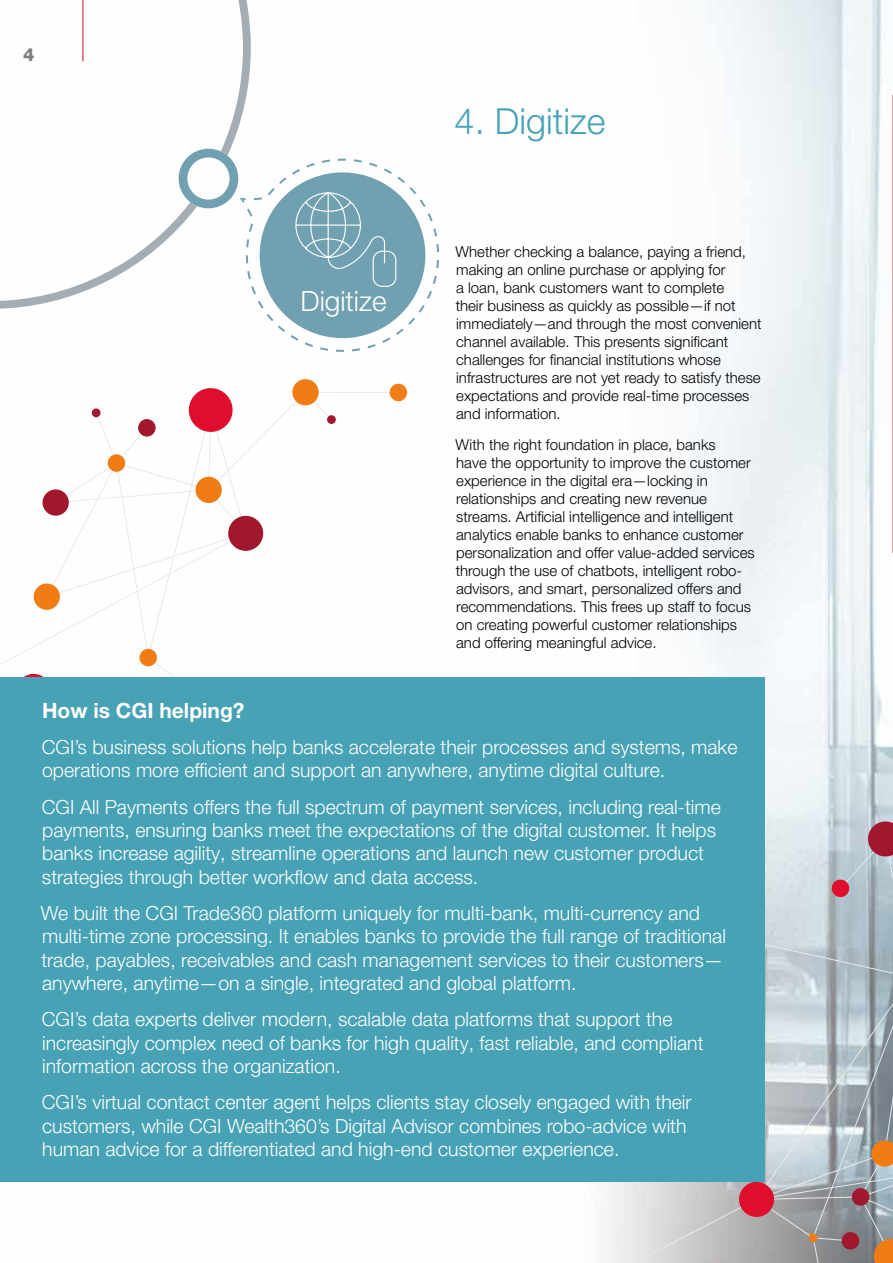
<style>
.page{position:relative;width:893px;height:1263px;background:#fff}
.page>*{position:absolute;margin:0;border:0;box-sizing:border-box;transform-origin:0 0}
.t1{font:300 36px "Helvetica Neue LT Std";color:#47a2b5}
.t2{font:300 28.05px "Helvetica Neue LT Pro";color:#fff}
.t3{font:700 21px "Helvetica Neue LT Pro";color:#fff}
.t4{font:300 19.5px/23.4px "Helvetica Neue LT Pro";color:#fff}
.t5{font:800 18px "Helvetica Neue LT Std";color:#7d7e7e}
.t6{font:300 15px/18px "Helvetica Neue LT Pro";color:#000}
</style>
<div class="page">
<img style="left:0;top:0;width:893px;height:1182px">
<hr style="left:305px;top:392px;width:93px;height:1px;background:#e6eaed">
<svg style="left:389px;top:383px;width:19px;height:19px"></svg>
<svg style="left:0;top:378px;width:333px;height:299px"></svg>
<div style="left:327px;top:415px;width:9px;height:9px;background:#a1172e;border-radius:50%"></div>
<svg style="left:91px;top:408px;width:10px;height:9px"></svg>
<svg style="left:566px;top:819px;width:327px;height:444px"></svg>
<div style="left:0;top:677px;width:764px;height:504px;background:#47a2b5"></div>
<svg style="left:0;top:0;width:439px;height:352px"></svg>
<hr style="left:892px;top:95px;width:1px;height:458px;background:#d18887">
<p class="t5" style="left:23px;top:44px;width:13px">4</p>
<h2 class="t2" style="left:301px;top:284px;width:88px">Digitize</h2>
<h1 class="t1" style="left:455px;top:99px;width:152px">4. Digitize</h1>
<p class="t6" style="left:456px;top:243px;width:307px">Whether checking a balance, paying a friend, making an online purchase or applying for<br>a loan, bank customers want to complete<br>their business as quickly as possible—if not immediately—and through the most convenient channel available. This presents significant challenges for financial institutions whose infrastructures are not yet ready to satisfy these expectations and provide real-time processes and information.</p>
<p class="t6" style="left:456px;top:436px;width:301px">With the right foundation in place, banks<br>have the opportunity to improve the customer experience in the digital era—locking in relationships and creating new revenue streams. Artificial intelligence and intelligent analytics enable banks to enhance customer personalization and offer value-added services through the use of chatbots, intelligent robo&shy;advisors, and smart, personalized offers and recommendations. This frees up staff to focus on creating powerful customer relationships and offering meaningful advice.</p>
<p class="t3" style="left:42px;top:697px;width:204px">How is CGI helping?</p>
<p class="t4" style="left:42px;top:735px;width:697px">CGI’s business solutions help banks accelerate their processes and systems, make operations more efficient and support an anywhere, anytime digital culture.</p>
<p class="t4" style="left:42px;top:794px;width:680px">CGI All Payments offers the full spectrum of payment services, including real-time payments, ensuring banks meet the expectations of the digital customer. It helps banks increase agility, streamline operations and launch new customer product strategies through better workflow and data access.</p>
<p class="t4" style="left:41px;top:901px;width:687px">We built the CGI Trade360 platform uniquely for multi-bank, multi-currency and multi-time zone processing. It enables banks to provide the full range of traditional trade, payables, receivables and cash management services to their customers— anywhere, anytime—on a single, integrated and global platform.</p>
<p class="t4" style="left:42px;top:1007px;width:663px">CGI’s data experts deliver modern, scalable data platforms that support the increasingly complex need of banks for high quality, fast reliable, and compliant information across the organization.</p>
<p class="t4" style="left:42px;top:1090px;width:651px">CGI’s virtual contact center agent helps clients stay closely engaged with their customers, while CGI Wealth360’s Digital Advisor combines robo-advice with human advice for a differentiated and high-end customer experience.</p>
</div>
